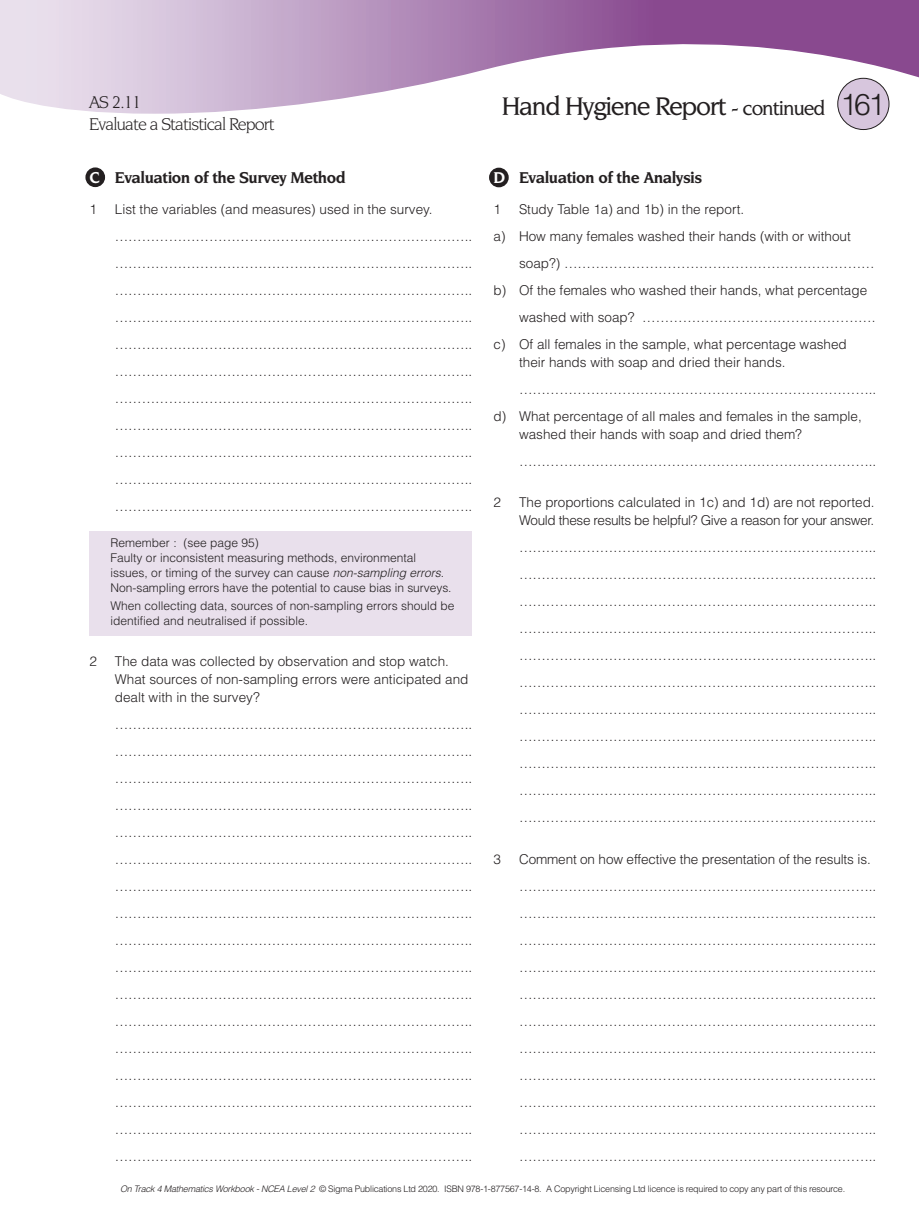
<style>
.page{position:relative;width:919px;height:1225px;background:#fff}
.page>*{position:absolute;margin:0;border:0;box-sizing:border-box;transform-origin:0 0}
.t1{font:300 30px "Helvetica";color:#231f20}
.t2{font:500 27px "Novarese IT Cby BT";letter-spacing:-.05em;color:#231f20}
.t3{font:18px "Novarese IT Cby BT";letter-spacing:-.05em;color:#231f20}
.t4{font:700 16.5px "Novarese IT Cby BT";letter-spacing:-.03em;color:#231f20}
.t5{font:300 13.5px "Helvetica";color:#231f20}
.t6{font:300 13.5px "Helvetica";letter-spacing:-.025em;color:#231f20}
.t7{font:300 12px/15px "Helvetica";color:#231f20}
.t8{font:300 9px "Helvetica";letter-spacing:-.025em;color:#231f20}
.s1{color:#fff}
.s2{font-style:italic}
.s3{font-size:21px}
</style>
<div class="page">
<svg style="left:0;top:0;width:918px;height:114px"></svg>
<div style="left:837px;top:78px;width:51px;height:51px;background:#d7c6dd;border-radius:50%"></div>
<div style="left:837px;top:78px;width:52px;height:52px;border:1px solid #231f20;border-radius:50%"></div>
<div style="left:86px;top:168px;width:18px;height:18px;background:#231f20;border-radius:50%"></div>
<div style="left:85px;top:167px;width:20px;height:20px;border:2px solid #231f20;border-radius:50%"></div>
<div style="left:89px;top:531px;width:383px;height:104px;background:#e9e0ec"></div>
<div style="left:490px;top:168px;width:18px;height:19px;background:#231f20;border-radius:50%"></div>
<div style="left:489px;top:168px;width:19px;height:19px;border:2px solid #231f20;border-radius:50%"></div>
<p class="t3" style="left:89px;top:91px;width:54px">AS 2.11</p>
<p class="t3" style="left:89px;top:113px;width:187px">Evaluate a Statistical Report</p>
<p class="t4" style="left:89px;top:167px;width:258px"><span class="s1">C</span> Evaluation of the Survey Method</p>
<p class="t5" style="left:89px;top:201px;width:9px">1</p>
<p class="t5" style="left:115px;top:201px;width:319px">List the variables (and measures) used in the survey.</p>
<p class="t5" style="left:115px;top:228px;width:359px">……………………………………………………………………..</p>
<p class="t5" style="left:115px;top:255px;width:359px">……………………………………………………………………..</p>
<p class="t5" style="left:115px;top:282px;width:359px">……………………………………………………………………..</p>
<p class="t5" style="left:115px;top:309px;width:359px">……………………………………………………………………..</p>
<p class="t5" style="left:115px;top:336px;width:359px">……………………………………………………………………..</p>
<p class="t5" style="left:115px;top:363px;width:359px">……………………………………………………………………..</p>
<p class="t5" style="left:115px;top:390px;width:359px">……………………………………………………………………..</p>
<p class="t5" style="left:115px;top:417px;width:359px">……………………………………………………………………..</p>
<p class="t5" style="left:115px;top:444px;width:359px">……………………………………………………………………..</p>
<p class="t5" style="left:115px;top:471px;width:359px">……………………………………………………………………..</p>
<p class="t5" style="left:115px;top:498px;width:359px">……………………………………………………………………..</p>
<p class="t7" style="left:111px;top:535px;width:150px">Remember : (see page 95)</p>
<p class="t7" style="left:111px;top:550px;width:335px">Faulty or inconsistent measuring methods, environmental issues, or timing of the survey can cause <span class="s2">non-sampling errors</span>.</p>
<p class="t7" style="left:111px;top:580px;width:342px">Non-sampling errors have the potential to cause bias in surveys.</p>
<p class="t7" style="left:111px;top:598px;width:345px">When collecting data, sources of non-sampling errors should be identified and neutralised if possible.</p>
<p class="t5" style="left:89px;top:652px;width:9px">2</p>
<p class="t5" style="left:115px;top:652px;width:335px">The data was collected by observation and stop watch.</p>
<p class="t5" style="left:115px;top:670px;width:355px">What sources of non-sampling errors were anticipated and</p>
<p class="t5" style="left:115px;top:688px;width:146px">dealt with in the survey?</p>
<p class="t5" style="left:115px;top:715px;width:359px">……………………………………………………………………..</p>
<p class="t5" style="left:115px;top:742px;width:359px">……………………………………………………………………..</p>
<p class="t5" style="left:115px;top:769px;width:359px">……………………………………………………………………..</p>
<p class="t5" style="left:115px;top:796px;width:359px">……………………………………………………………………..</p>
<p class="t5" style="left:115px;top:823px;width:359px">……………………………………………………………………..</p>
<p class="t5" style="left:115px;top:850px;width:359px">……………………………………………………………………..</p>
<p class="t5" style="left:115px;top:877px;width:359px">……………………………………………………………………..</p>
<p class="t5" style="left:115px;top:904px;width:359px">……………………………………………………………………..</p>
<p class="t5" style="left:115px;top:931px;width:359px">……………………………………………………………………..</p>
<p class="t5" style="left:115px;top:958px;width:359px">……………………………………………………………………..</p>
<p class="t5" style="left:115px;top:985px;width:359px">……………………………………………………………………..</p>
<p class="t5" style="left:115px;top:1012px;width:359px">……………………………………………………………………..</p>
<p class="t5" style="left:115px;top:1039px;width:359px">……………………………………………………………………..</p>
<p class="t5" style="left:115px;top:1066px;width:359px">……………………………………………………………………..</p>
<p class="t5" style="left:115px;top:1093px;width:359px">……………………………………………………………………..</p>
<p class="t5" style="left:115px;top:1120px;width:359px">……………………………………………………………………..</p>
<p class="t5" style="left:115px;top:1147px;width:359px">……………………………………………………………………..</p>
<p class="t2" style="left:502px;top:90px;width:325px">Hand Hygiene Report <span class="s3">- continued</span></p>
<p class="t1" style="left:840px;top:85px;width:46px">161</p>
<p class="t4" style="left:493px;top:167px;width:210px"><span class="s1">D</span> Evaluation of the Analysis</p>
<p class="t5" style="left:493px;top:201px;width:9px">1</p>
<p class="t5" style="left:519px;top:201px;width:227px">Study Table 1a) and 1b) in the report.</p>
<p class="t5" style="left:493px;top:228px;width:359px">a) How many females washed their hands (with or without</p>
<p class="t5" style="left:519px;top:255px;width:357px">soap?) ……………………………………………………………</p>
<p class="t5" style="left:493px;top:282px;width:375px">b) Of the females who washed their hands, what percentage</p>
<p class="t5" style="left:519px;top:309px;width:358px">washed with soap? …………………………………………….</p>
<p class="t5" style="left:493px;top:336px;width:355px">c) Of all females in the sample, what percentage washed</p>
<p class="t5" style="left:519px;top:354px;width:268px">their hands with soap and dried their hands.</p>
<p class="t5" style="left:519px;top:381px;width:359px">……………………………………………………………………..</p>
<p class="t5" style="left:493px;top:408px;width:370px">d) What percentage of all males and females in the sample,</p>
<p class="t5" style="left:519px;top:426px;width:284px">washed their hands with soap and dried them?</p>
<p class="t5" style="left:519px;top:453px;width:359px">……………………………………………………………………..</p>
<p class="t5" style="left:493px;top:494px;width:9px">2</p>
<p class="t5" style="left:519px;top:494px;width:357px">The proportions calculated in 1c) and 1d) are not reported.</p>
<p class="t6" style="left:519px;top:512px;width:356px">Would these results be helpful? Give a reason for your answer.</p>
<p class="t5" style="left:519px;top:539px;width:359px">……………………………………………………………………..</p>
<p class="t5" style="left:519px;top:566px;width:359px">……………………………………………………………………..</p>
<p class="t5" style="left:519px;top:593px;width:359px">……………………………………………………………………..</p>
<p class="t5" style="left:519px;top:620px;width:359px">……………………………………………………………………..</p>
<p class="t5" style="left:519px;top:647px;width:359px">……………………………………………………………………..</p>
<p class="t5" style="left:519px;top:674px;width:359px">……………………………………………………………………..</p>
<p class="t5" style="left:519px;top:701px;width:359px">……………………………………………………………………..</p>
<p class="t5" style="left:519px;top:728px;width:359px">……………………………………………………………………..</p>
<p class="t5" style="left:519px;top:755px;width:359px">……………………………………………………………………..</p>
<p class="t5" style="left:519px;top:782px;width:359px">……………………………………………………………………..</p>
<p class="t5" style="left:519px;top:809px;width:359px">……………………………………………………………………..</p>
<p class="t5" style="left:493px;top:850px;width:9px">3</p>
<p class="t5" style="left:519px;top:850px;width:353px">Comment on how effective the presentation of the results is.</p>
<p class="t5" style="left:519px;top:877px;width:359px">……………………………………………………………………..</p>
<p class="t5" style="left:519px;top:904px;width:359px">……………………………………………………………………..</p>
<p class="t5" style="left:519px;top:931px;width:359px">……………………………………………………………………..</p>
<p class="t5" style="left:519px;top:958px;width:359px">……………………………………………………………………..</p>
<p class="t5" style="left:519px;top:985px;width:359px">……………………………………………………………………..</p>
<p class="t5" style="left:519px;top:1012px;width:359px">……………………………………………………………………..</p>
<p class="t5" style="left:519px;top:1039px;width:359px">……………………………………………………………………..</p>
<p class="t5" style="left:519px;top:1066px;width:359px">……………………………………………………………………..</p>
<p class="t5" style="left:519px;top:1093px;width:359px">……………………………………………………………………..</p>
<p class="t5" style="left:519px;top:1120px;width:359px">……………………………………………………………………..</p>
<p class="t5" style="left:519px;top:1147px;width:359px">……………………………………………………………………..</p>
<p class="t8" style="left:120px;top:1182px;width:726px"><span class="s2">On Track 4 Mathematics Workbook - NCEA Level 2</span> © Sigma Publications Ltd 2020. ISBN 978-1-877567-14-8. A Copyright Licensing Ltd licence is required to copy any part of this resource.</p>
</div>
